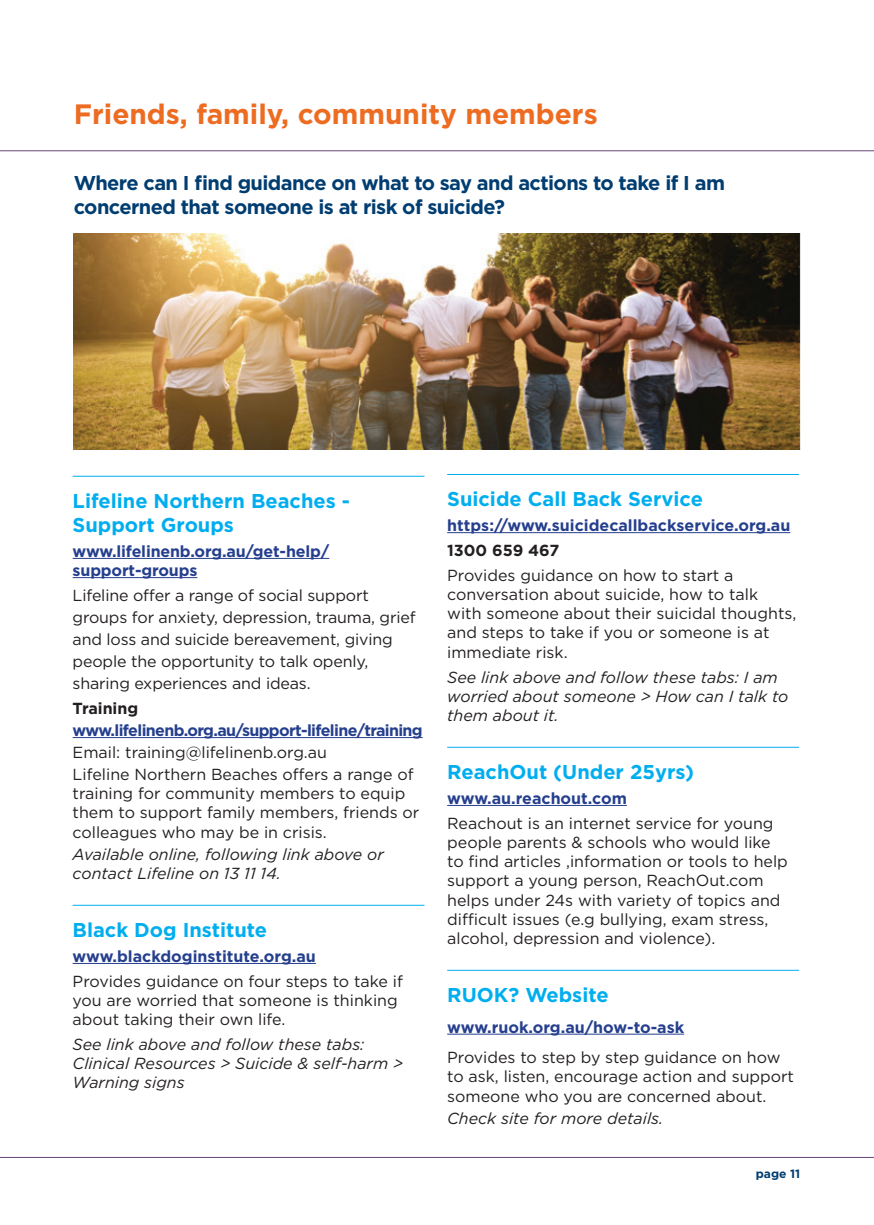
<style>
.page{position:relative;width:874px;height:1225px;background:#fff}
.page>*{position:absolute;margin:0;border:0;box-sizing:border-box;transform-origin:0 0}
.t1{font:700 28px "Gotham";color:#ed6c22}
.t2{font:700 20px/24px "Gotham";color:#00aeef}
.t3{font:700 20px/24px "Gotham";letter-spacing:-.03em;color:#003d71}
.t4{font:16px/19.2px "Gotham";color:#231f20}
.t5{font:italic 16px/19.2px "Gotham";color:#231f20}
.t6{font:700 16px/19.2px "Gotham";letter-spacing:-.01em;color:#253f8e}
.t7{font:700 16px "Gotham";letter-spacing:-.04em;color:#253f8e}
.t8{font:700 16px "Gotham";color:#231f20}
.t9{font:700 12px "Gotham";color:#003d71}
</style>
<div class="page">
<hr style="left:0;top:1157px;width:873px;height:1px;background:#664677">
<hr style="left:0;top:150px;width:873px;height:1px;background:#664677">
<hr style="left:73px;top:476px;width:351px;height:1px;background:#00aeef">
<hr style="left:73px;top:558px;width:256px;height:1px;background:#253f8e">
<hr style="left:73px;top:577px;width:124px;height:1px;background:#253f8e">
<hr style="left:73px;top:737px;width:349px;height:1px;background:#253f8e">
<hr style="left:73px;top:904px;width:351px;height:1px;background:#00aeef">
<hr style="left:73px;top:963px;width:243px;height:1px;background:#253f8e">
<hr style="left:447px;top:474px;width:351px;height:1px;background:#00aeef">
<hr style="left:447px;top:532px;width:343px;height:1px;background:#253f8e">
<hr style="left:447px;top:747px;width:351px;height:1px;background:#00aeef">
<hr style="left:447px;top:805px;width:179px;height:1px;background:#253f8e">
<hr style="left:447px;top:969px;width:351px;height:1px;background:#00aeef">
<hr style="left:447px;top:1033px;width:237px;height:1px;background:#253f8e">
<img style="left:74px;top:234px;width:725px;height:215px">
<h1 class="t1" style="left:74px;top:96px;width:525px">Friends, family, community members</h1>
<p class="t3" style="left:74px;top:171px;width:652px">Where can I find guidance on what to say and actions to take if I am concerned that someone is at risk of suicide?</p>
<p class="t2" style="left:73px;top:489px;width:279px">Lifeline Northern Beaches -<br>Support Groups</p>
<p class="t6" style="left:73px;top:541px;width:258px">www.lifelinenb.org.au/get-help/ support-groups</p>
<p class="t4" style="left:73px;top:584px;width:344px;line-height:22px">Lifeline offer a range of social support groups for anxiety, depression, trauma, grief and loss and suicide bereavement, giving people the opportunity to talk openly, sharing experiences and ideas.</p>
<p class="t8" style="left:73px;top:697px;width:67px">Training</p>
<p class="t7" style="left:73px;top:719px;width:351px">www.lifelinenb.org.au/support-lifeline/training</p>
<p class="t4" style="left:73px;top:741px;width:342px;line-height:22px">Email: training@lifelinenb.org.au<br>Lifeline Northern Beaches offers a range of</p>
<p class="t4" style="left:73px;top:783px;width:348px">training for community members to equip them to support family members, friends or colleagues who may be in crisis.</p>
<p class="t5" style="left:73px;top:844px;width:312px">Available online, following link above or contact Lifeline on 13 11 14.</p>
<p class="t2" style="left:73px;top:917px;width:196px">Black Dog Institute</p>
<p class="t6" style="left:73px;top:946px;width:245px">www.blackdoginstitute.org.au</p>
<p class="t4" style="left:73px;top:971px;width:331px">Provides guidance on four steps to take if you are worried that someone is thinking about taking their own life.</p>
<p class="t5" style="left:73px;top:1034px;width:332px">See link above and follow these tabs:<br>Clinical Resources &gt; Suicide &amp; self-harm &gt;<br>Warning signs</p>
<p class="t2" style="left:447px;top:487px;width:257px">Suicide Call Back Service</p>
<p class="t6" style="left:447px;top:516px;width:344px">https://www.suicidecallbackservice.org.au</p>
<p class="t8" style="left:447px;top:539px;width:114px">1300 659 467</p>
<p class="t4" style="left:447px;top:565px;width:350px">Provides guidance on how to start a conversation about suicide, how to talk with someone about their suicidal thoughts, and steps to take if you or someone is at immediate risk.</p>
<p class="t5" style="left:447px;top:667px;width:342px">See link above and follow these tabs: I am worried about someone &gt; How can I talk to them about it.</p>
<p class="t2" style="left:447px;top:760px;width:248px">ReachOut (Under 25yrs)</p>
<p class="t6" style="left:447px;top:788px;width:181px">www.au.reachout.com</p>
<p class="t4" style="left:447px;top:813px;width:342px">Reachout is an internet service for young people parents &amp; schools who would like to find articles ,information or tools to help support a young person, ReachOut.com helps under 24s with variety of topics and difficult issues (e.g bullying, exam stress, alcohol, depression and violence).</p>
<p class="t2" style="left:447px;top:982px;width:163px">RUOK? Website</p>
<p class="t6" style="left:447px;top:1017px;width:238px">www.ruok.org.au/how-to-ask</p>
<p class="t4" style="left:447px;top:1047px;width:348px">Provides to step by step guidance on how to ask, listen, encourage action and support someone who you are concerned about.</p>
<p class="t5" style="left:447px;top:1108px;width:217px">Check site for more details.</p>
<p class="t9" style="left:755px;top:1165px;width:46px">page 11</p>
</div>
